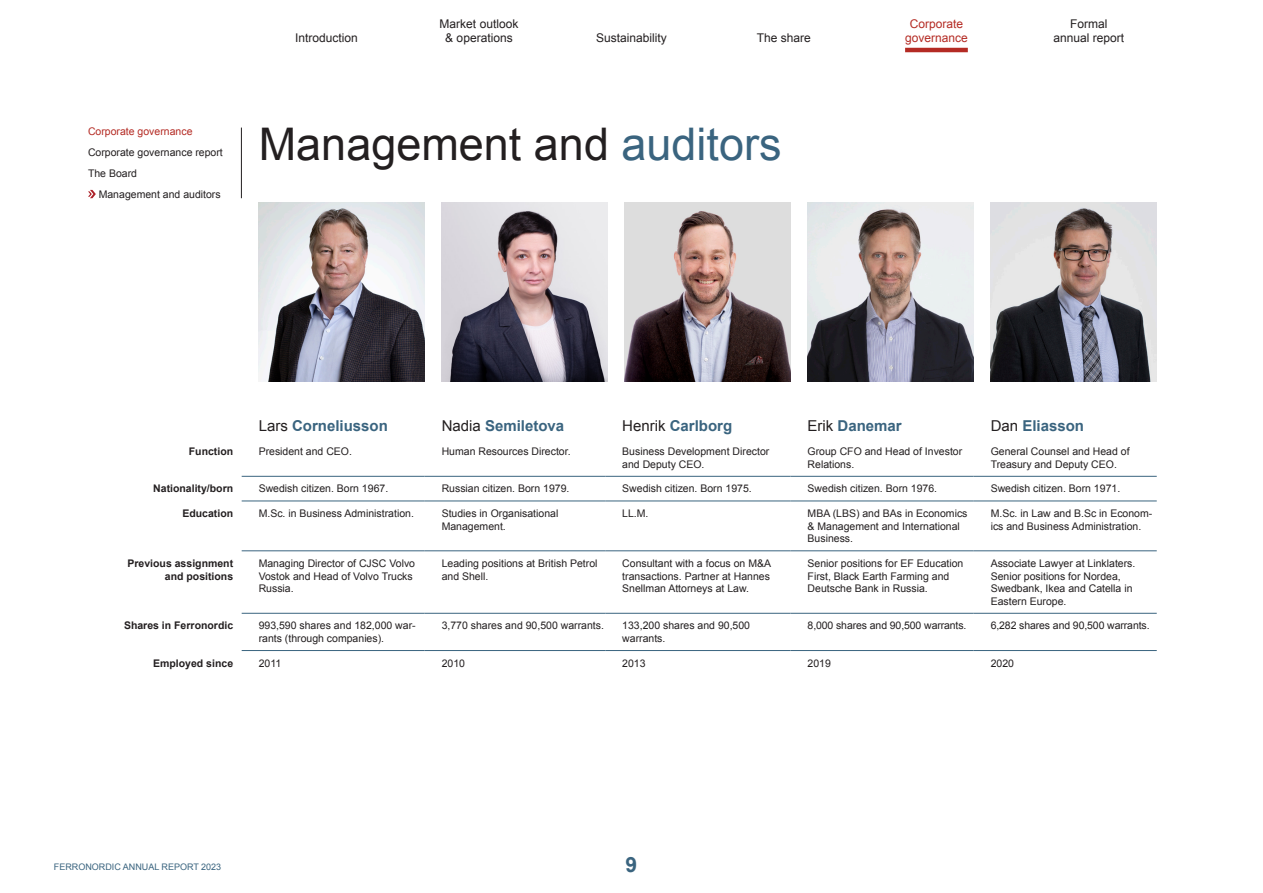
<style>
.page{position:relative;width:1263px;height:893px;background:#fff}
.page>*{position:absolute;margin:0;border:0;box-sizing:border-box;transform-origin:0 0}
.Rubrik{font:45px "Arial";color:#231f20}
.t1{font:700 21px "Arial";color:#3a647f}
.Tabell_Höger_Bold{font:700 15px "Arial";color:#3a647f}
.t2{font:12px/14.4px "Arial";color:#231f20;text-align:center}
.t3{font:12px "Arial";color:#b42b24}
.Tabell_Vänster_Regular{font:10.5px/12.6px "Arial";color:#231f20}
.Tabell_Höger_Regular{font:10.5px/12.6px "Arial";color:#231f20}
.Tabell_Vänster_Regular-2{font:700 10.5px/12.6px "Arial";color:#231f20;text-align:right}
.Rubrik-2{font:10.5px "Arial";color:#231f20}
.Rubrik-3{font:10.5px "Arial";color:#b42b24}
.Tabell_Vänster_Bold{font:700 10.5px "Arial";color:#231f20}
.t4{font:9px "Arial";color:#3a647f}
.s1{color:#3a647f}
.s2{font-weight:400;color:#231f20}
</style>
<div class="page">
<hr style="left:905px;top:48px;width:63px;height:4px;background:#b42b24">
<hr style="left:242px;top:476px;width:183px;height:1px;background:#3a647f">
<hr style="left:425px;top:476px;width:180px;height:1px;background:#3a647f">
<hr style="left:605px;top:476px;width:186px;height:1px;background:#3a647f">
<hr style="left:791px;top:476px;width:183px;height:1px;background:#3a647f">
<hr style="left:974px;top:476px;width:183px;height:1px;background:#3a647f">
<hr style="left:242px;top:501px;width:183px;height:1px;background:#3a647f">
<hr style="left:425px;top:501px;width:180px;height:1px;background:#3a647f">
<hr style="left:605px;top:501px;width:186px;height:1px;background:#3a647f">
<hr style="left:791px;top:501px;width:183px;height:1px;background:#3a647f">
<hr style="left:974px;top:501px;width:183px;height:1px;background:#3a647f">
<hr style="left:242px;top:550px;width:183px;height:1px;background:#3a647f">
<hr style="left:425px;top:550px;width:180px;height:1px;background:#3a647f">
<hr style="left:605px;top:550px;width:186px;height:1px;background:#3a647f">
<hr style="left:791px;top:550px;width:183px;height:1px;background:#3a647f">
<hr style="left:974px;top:550px;width:183px;height:1px;background:#3a647f">
<hr style="left:242px;top:613px;width:183px;height:1px;background:#3a647f">
<hr style="left:425px;top:613px;width:180px;height:1px;background:#3a647f">
<hr style="left:605px;top:613px;width:186px;height:1px;background:#3a647f">
<hr style="left:791px;top:613px;width:183px;height:1px;background:#3a647f">
<hr style="left:974px;top:613px;width:183px;height:1px;background:#3a647f">
<hr style="left:242px;top:650px;width:183px;height:1px;background:#3a647f">
<hr style="left:425px;top:650px;width:180px;height:1px;background:#3a647f">
<hr style="left:605px;top:650px;width:186px;height:1px;background:#3a647f">
<hr style="left:791px;top:650px;width:183px;height:1px;background:#3a647f">
<hr style="left:974px;top:650px;width:183px;height:1px;background:#3a647f">
<img style="left:259px;top:203px;width:166px;height:179px">
<img style="left:625px;top:203px;width:166px;height:179px">
<img style="left:808px;top:203px;width:165px;height:179px">
<img style="left:442px;top:203px;width:166px;height:179px">
<img style="left:991px;top:203px;width:166px;height:179px">
<svg style="left:88px;top:190px;width:8px;height:8px"></svg>
<hr style="left:241px;top:128px;width:1px;height:70px;background:#231f20">
<p class="Rubrik-3" style="left:88px;top:125px;width:106px">Corporate governance</p>
<p class="Rubrik-2" style="left:88px;top:146px;width:136px">Corporate governance report</p>
<p class="Rubrik-2" style="left:88px;top:167px;width:51px">The Board</p>
<p class="Rubrik-2" style="left:99px;top:188px;width:123px">Management and auditors</p>
<p class="t3" style="left:910px;top:16px;width:55px">Corporate</p>
<p class="t2" style="left:440px;top:17px;width:80px">Market outlook &amp; operations</p>
<p class="t2" style="left:1053px;top:17px;width:72px">Formal annual report</p>
<p class="t2" style="left:295px;top:31px;width:64px">Introduction</p>
<p class="t2" style="left:596px;top:31px;width:72px">Sustainability</p>
<p class="t3" style="left:905px;top:30px;width:64px">governance</p>
<p class="t2" style="left:757px;top:31px;width:56px">The share</p>
<p class="Rubrik" style="left:259px;top:115px;width:524px">Management and <span class="s1">auditors</span></p>
<p class="Tabell_Höger_Bold" style="left:259px;top:415px;width:131px"><span class="s2">Lars</span> Corneliusson</p>
<p class="Tabell_Höger_Bold" style="left:442px;top:415px;width:124px"><span class="s2">Nadia</span> Semiletova</p>
<p class="Tabell_Höger_Bold" style="left:622px;top:415px;width:112px"><span class="s2">Henrik</span> Carlborg</p>
<p class="Tabell_Höger_Bold" style="left:808px;top:415px;width:96px"><span class="s2">Erik</span> Danemar</p>
<p class="Tabell_Höger_Bold" style="left:991px;top:415px;width:95px"><span class="s2">Dan</span> Eliasson</p>
<p class="Tabell_Vänster_Bold" style="left:189px;top:445px;width:46px">Function</p>
<p class="Tabell_Höger_Regular" style="left:259px;top:445px;width:95px">President and CEO.</p>
<p class="Tabell_Höger_Regular" style="left:442px;top:445px;width:130px">Human Resources Director.</p>
<p class="Tabell_Vänster_Regular" style="left:622px;top:445px;width:149px">Business Development Director and Deputy CEO.</p>
<p class="Tabell_Höger_Regular" style="left:808px;top:445px;width:156px">Group CFO and Head of Investor<br>Relations.</p>
<p class="Tabell_Höger_Regular" style="left:991px;top:445px;width:140px">General Counsel and Head of<br>Treasury and Deputy CEO.</p>
<p class="Tabell_Vänster_Regular-2" style="left:153px;top:483px;width:81px">Nationality/born</p>
<p class="Tabell_Höger_Regular" style="left:259px;top:483px;width:131px">Swedish citizen. Born 1967.</p>
<p class="Tabell_Höger_Regular" style="left:442px;top:483px;width:129px">Russian citizen. Born 1979.</p>
<p class="Tabell_Vänster_Regular" style="left:622px;top:483px;width:131px">Swedish citizen. Born 1975.</p>
<p class="Tabell_Höger_Regular" style="left:808px;top:483px;width:131px">Swedish citizen. Born 1976.</p>
<p class="Tabell_Höger_Regular" style="left:991px;top:483px;width:131px">Swedish citizen. Born 1971.</p>
<p class="Tabell_Vänster_Bold" style="left:182px;top:506px;width:52px">Education</p>
<p class="Tabell_Höger_Regular" style="left:259px;top:507px;width:157px">M.Sc. in Business Administration.</p>
<p class="Tabell_Vänster_Regular" style="left:442px;top:507px;width:118px">Studies in Organisational<br>Management.</p>
<p class="Tabell_Vänster_Regular" style="left:622px;top:507px;width:28px">LL.M.</p>
<p class="Tabell_Höger_Regular" style="left:808px;top:507px;width:161px">MBA (LBS) and BAs in Economics &amp; Management and International<br>Business.</p>
<p class="Tabell_Höger_Regular" style="left:991px;top:507px;width:163px">M.Sc. in Law and B.Sc in Econom&shy;ics and Business Administration.</p>
<p class="Tabell_Vänster_Regular-2" style="left:128px;top:557px;width:107px">Previous assignment and positions</p>
<p class="Tabell_Vänster_Regular" style="left:259px;top:557px;width:158px">Managing Director of CJSC Volvo<br>Vostok and Head of Volvo Trucks<br>Russia.</p>
<p class="Tabell_Vänster_Regular" style="left:442px;top:557px;width:157px">Leading positions at British Petrol and Shell.</p>
<p class="Tabell_Vänster_Regular" style="left:622px;top:557px;width:150px;text-align:justify">Consultant with a focus on M&amp;A transactions. Partner at Hannes Snellman Attorneys at Law.</p>
<p class="Tabell_Vänster_Regular" style="left:808px;top:557px;width:157px">Senior positions for EF Education<br>First, Black Earth Farming and<br>Deutsche Bank in Russia.</p>
<p class="Tabell_Vänster_Regular" style="left:991px;top:557px;width:146px">Associate Lawyer at Linklaters.<br>Senior positions for Nordea,<br>Swedbank, Ikea and Catella in<br>Eastern Europe.</p>
<p class="Tabell_Vänster_Regular-2" style="left:124px;top:620px;width:111px">Shares in Ferronordic</p>
<p class="Tabell_Vänster_Regular" style="left:259px;top:619px;width:159px">993,590 shares and 182,000 war&shy;rants (through companies).</p>
<p class="Tabell_Vänster_Regular" style="left:442px;top:619px;width:164px">3,770 shares and 90,500 warrants.</p>
<p class="Tabell_Vänster_Regular" style="left:622px;top:619px;width:129px">133,200 shares and 90,500 warrants.</p>
<p class="Tabell_Vänster_Regular" style="left:808px;top:619px;width:160px">8,000 shares and 90,500 warrants.</p>
<p class="Tabell_Vänster_Regular" style="left:991px;top:619px;width:160px">6,282 shares and 90,500 warrants.</p>
<p class="Tabell_Vänster_Regular-2" style="left:153px;top:657px;width:81px">Employed since</p>
<p class="Tabell_Vänster_Regular" style="left:259px;top:657px;width:24px">2011</p>
<p class="Tabell_Vänster_Regular" style="left:442px;top:657px;width:25px">2010</p>
<p class="Tabell_Vänster_Regular" style="left:622px;top:657px;width:25px">2013</p>
<p class="Tabell_Vänster_Regular" style="left:808px;top:657px;width:25px">2019</p>
<p class="Tabell_Vänster_Regular" style="left:991px;top:657px;width:25px">2020</p>
<p class="t4" style="left:54px;top:860px;width:169px">FERRONORDIC ANNUAL REPORT 2023</p>
<h2 class="t1" style="left:626px;top:850px;width:13px">9</h2>
</div>
